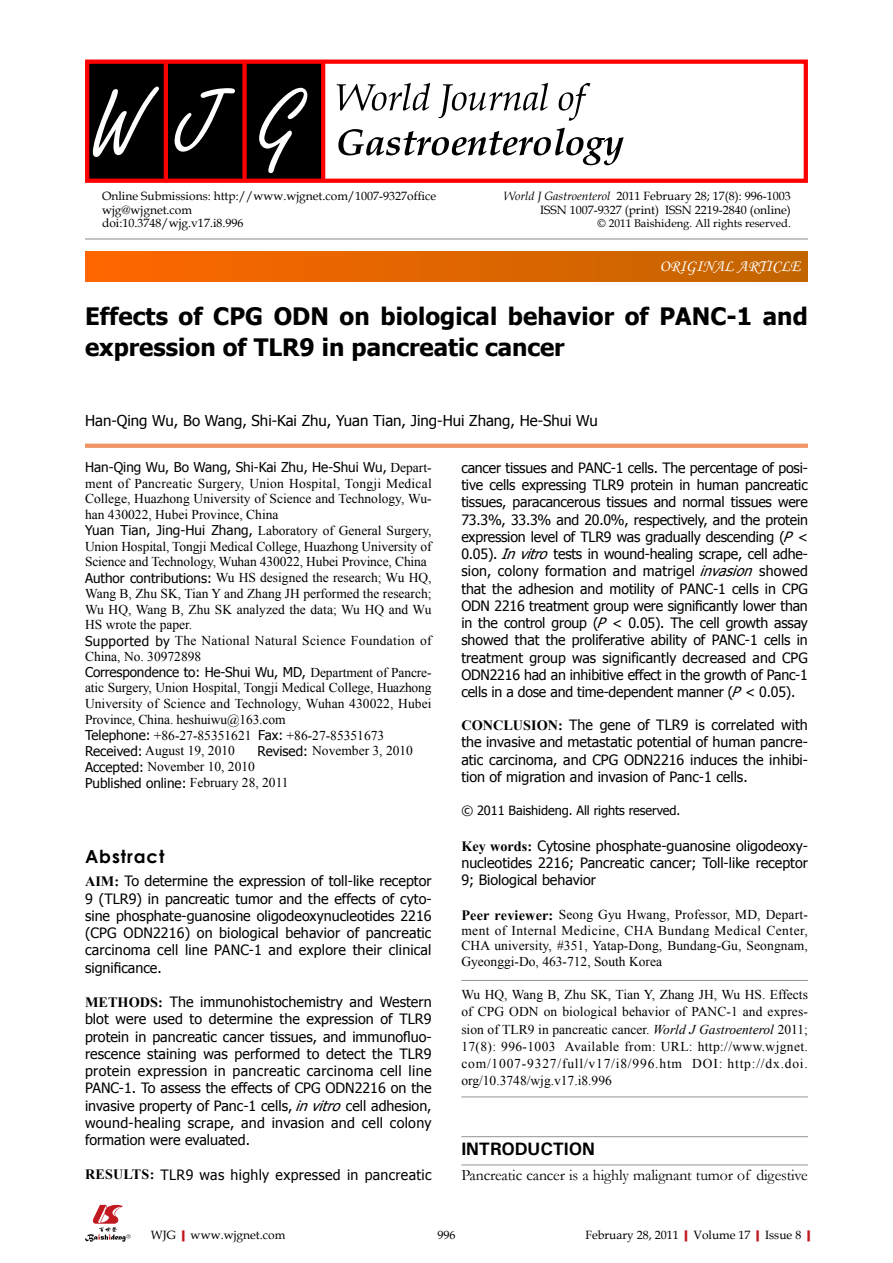
<style>
.page{position:relative;width:893px;height:1263px;background:#fff}
.page>*{position:absolute;margin:0;border:0;box-sizing:border-box;transform-origin:0 0}
.t1{font:700 24px/31.5px "Tahoma";letter-spacing:.005em;color:#000}
.t2{font:700 18px "Univers";letter-spacing:-.01em;color:#000}
.t3{font:700 18px "Century Gothic";letter-spacing:.05em;color:#000}
.t4{font:16.5px "Monotype Corsiva";color:#fff}
.t5{font:15.75px "Garamond";letter-spacing:-.01em;color:#000}
.t6{font:15px "Tahoma";color:#000}
.t7{font:14.25px/17.2px "Tahoma";color:#000;text-align:justify}
.t8{font:14.25px "Tahoma";letter-spacing:.025em;color:#000}
.t9{font:13.5px/15.8px "Times New Roman";color:#000}
.t10{font:13.5px "Tahoma";color:#000}
.t11{font:12.75px "Tahoma";letter-spacing:-.005em;color:#000}
.t12{font:12px/13.5px "Book Antiqua";color:#000;text-align:right}
.t13{font:11.25px "Book Antiqua";color:#000}
.s1{font-style:italic}
.s2{font-family:"Times New Roman"}
.s3{font-family:"Tahoma"}
.s4{font-family:"Times New Roman";font-weight:700}
.s5{font-weight:700;font-size:14.25px}
.s6{font-weight:700;color:#c01920}
</style>
<div class="page">
<div style="left:85px;top:252px;width:723px;height:29px;background:linear-gradient(to right,#f60,#c16500)"></div>
<hr style="left:85px;top:239px;width:723px;height:1px;background:#898989">
<div style="left:87px;top:61px;width:236px;height:121px;background:#000"></div>
<hr style="left:164px;top:61px;width:4px;height:121px;background:#f00">
<div style="left:242px;top:61px;width:5px;height:121px;background:#f00"></div>
<hr style="left:321px;top:61px;width:4px;height:121px;background:#f00">
<div style="left:85px;top:60px;width:723px;height:123px;border:4px solid #f00"></div>
<svg style="left:259px;top:88px;width:48px;height:85px"></svg>
<svg style="left:175px;top:88px;width:60px;height:64px"></svg>
<svg style="left:93px;top:87px;width:66px;height:70px"></svg>
<svg style="left:337px;top:83px;width:253px;height:38px"></svg>
<svg style="left:338px;top:128px;width:286px;height:37px"></svg>
<svg style="left:85px;top:444px;width:723px;height:4px;background:#f19769"></svg>
<svg style="left:85px;top:1205px;width:46px;height:37px"></svg>
<hr style="left:461px;top:1136px;width:347px;height:1px;background:#949495">
<hr style="left:461px;top:1165px;width:347px;height:1px;background:#949495">
<hr style="left:461px;top:980px;width:347px;height:1px;background:#949495">
<hr style="left:461px;top:1097px;width:347px;height:1px;background:#949495">
<p class="t12" style="left:102px;top:189px;width:336px;text-align:left">Online Submissions: http://www.wjgnet.com/1007-9327office wjg@wjgnet.com<br>doi:10.3748/wjg.v17.i8.996</p>
<p class="t12" style="left:504px;top:189px;width:289px"><span class="s1">World J Gastroenterol</span> 2011 February 28; 17(8): 996-1003<br>ISSN 1007-9327 (print) ISSN 2219-2840 (online)</p>
<p class="t13" style="left:598px;top:215px;width:195px">© 2011 Baishideng. All rights reserved.</p>
<p class="t4" style="left:660px;top:256px;width:142px">ORIGINAL ARTICLE</p>
<h1 class="t1" style="left:85px;top:298px;width:724px">Effects of CPG ODN on biological behavior of PANC-1 and expression of TLR9 in pancreatic cancer</h1>
<p class="t6" style="left:85px;top:410px;width:514px">Han-Qing Wu, Bo Wang, Shi-Kai Zhu, Yuan Tian, Jing-Hui Zhang, He-Shui Wu</p>
<p class="t10" style="left:85px;top:458px;width:348px">Han-Qing Wu, Bo Wang, Shi-Kai Zhu, He-Shui Wu, <span class="s2">Depart-</span></p>
<p class="t9" style="left:85px;top:475px;width:348px">ment of Pancreatic Surgery, Union Hospital, Tongji Medical College, Huazhong University of Science and Technology, Wu&shy;han 430022, Hubei Province, China<br><span class="s3">Yuan Tian, Jing-Hui Zhang,</span> Laboratory of General Surgery, Union Hospital, Tongji Medical College, Huazhong University of Science and Technology, Wuhan 430022, Hubei Province, China <span class="s3">Author contributions:</span> Wu HS designed the research; Wu HQ, Wang B, Zhu SK, Tian Y and Zhang JH performed the research; Wu HQ, Wang B, Zhu SK analyzed the data; Wu HQ and Wu HS wrote the paper.<br><span class="s3">Supported by</span> The National Natural Science Foundation of China, No. 30972898</p>
<p class="t10" style="left:85px;top:663px;width:348px">Correspondence to: He-Shui Wu, MD, <span class="s2">Department of Pancre-</span></p>
<p class="t9" style="left:85px;top:680px;width:348px">atic Surgery, Union Hospital, Tongji Medical College, Huazhong University of Science and Technology, Wuhan 430022, Hubei Province, China. heshuiwu@163.com<br><span class="s3">Telephone:</span> +86-27-85351621 <span class="s3">Fax:</span> +86-27-85351673<br><span class="s3">Received:</span> August 19, 2010</p>
<p class="t7" style="left:461px;top:458px;width:348px">cancer tissues and PANC-1 cells. The percentage of posi&shy;tive cells expressing TLR9 protein in human pancreatic tissues, paracancerous tissues and normal tissues were 73.3%, 33.3% and 20.0%, respectively, and the protein expression level of TLR9 was gradually descending (<span class="s1">P</span>&lt; 0.05). <span class="s1">Invitro</span> tests in wound-healing scrape, cell adhe&shy;sion, colony formation and matrigel <span class="s1">invasion</span> showed that the adhesion and motility of PANC-1 cells in CPG ODN 2216 treatment group were significantly lower than in the control group (<span class="s1">P</span> &lt; 0.05). The cell growth assay showed that the proliferative ability of PANC-1 cells in treatment group was significantly decreased and CPG ODN2216 had an inhibitive effect in the growth of Panc-1 cells in a dose and time-dependent manner (<span class="s1">P</span>&lt; 0.05).</p>
<p class="t7" style="left:461px;top:716px;width:348px"><span class="s4">CONCLUSION:</span> The gene of TLR9 is correlated with the invasive and metastatic potential of human pancre&shy;atic carcinoma, and CPG ODN2216 induces the inhibi&shy;tion of migration and invasion of Panc-1 cells.</p>
<p class="t11" style="left:461px;top:802px;width:221px">© 2011 Baishideng. All rights reserved.</p>
<p class="t7" style="left:461px;top:836px;width:348px"><span class="s4">Key words:</span> Cytosine phosphate-guanosine oligodeoxy&shy;nucleotides 2216; Pancreatic cancer; Toll-like receptor 9; Biological behavior</p>
<p class="t9" style="left:461px;top:907px;width:348px;text-align:justify"><span class="s5">Peer reviewer:</span> Seong Gyu Hwang, Professor, MD, Depart&shy;ment of Internal Medicine, CHA Bundang Medical Center, CHA university, #351, Yatap-Dong, Bundang-Gu, Seongnam, Gyeonggi-Do, 463-712, South Korea</p>
<p class="t9" style="left:461px;top:986px;width:348px;line-height:17.2px;text-align:justify">Wu HQ, Wang B, Zhu SK, Tian Y, Zhang JH, Wu HS. Effects of CPG ODN on biological behavior of PANC-1 and expres&shy;sion of TLR9 in pancreatic cancer. <span class="s1">World J Gastroenterol</span> 2011; 17(8): 996-1003 Available from: URL: http://www.wjgnet. com/1007-9327/full/v17/i8/996.htm DOI: http://dx.doi. org/10.3748/wjg.v17.i8.996</p>
<p class="t9" style="left:258px;top:743px;width:157px"><span class="s3">Revised:</span> November 3, 2010</p>
<p class="t9" style="left:85px;top:758px;width:171px"><span class="s3">Accepted:</span> November 10, 2010</p>
<p class="t10" style="left:85px;top:774px;width:205px">Published online: <span class="s2">February 28, 2011</span></p>
<p class="t3" style="left:85px;top:842px;width:81px">Abstract</p>
<p class="t7" style="left:85px;top:872px;width:348px"><span class="s4">AIM:</span> To determine the expression of toll-like receptor 9 (TLR9) in pancreatic tumor and the effects of cyto&shy;sine phosphate-guanosine oligodeoxynucleotides 2216 (CPG ODN2216) on biological behavior of pancreatic carcinoma cell line PANC-1 and explore their clinical significance.</p>
<p class="t7" style="left:85px;top:993px;width:348px"><span class="s4">METHODS:</span> The immunohistochemistry and Western blot were used to determine the expression of TLR9 protein in pancreatic cancer tissues, and immunofluo&shy;rescence staining was performed to detect the TLR9 protein expression in pancreatic carcinoma cell line PANC-1. To assess the effects of CPG ODN2216 on the invasive property of Panc-1 cells, <span class="s1">invitro</span> cell adhesion, wound-healing scrape, and invasion and cell colony formation were evaluated.</p>
<p class="t8" style="left:85px;top:1165px;width:348px"><span class="s4">RESULTS:</span> TLR9 was highly expressed in pancreatic</p>
<p class="t2" style="left:461px;top:1138px;width:135px">INTRODUCTION</p>
<p class="t5" style="left:461px;top:1164px;width:348px">Pancreatic cancer is a highly malignant tumor of digestive</p>
<p class="t12" style="left:151px;top:1227px;width:136px">WJG<span class="s6">|</span>www.wjgnet.com</p>
<p class="t12" style="left:585px;top:1227px;width:232px">February 28, 2011<span class="s6">|</span>Volume 17<span class="s6">|</span>Issue 8<span class="s6">|</span></p>
<p class="t12" style="left:437px;top:1227px;width:19px">996</p>
</div>
